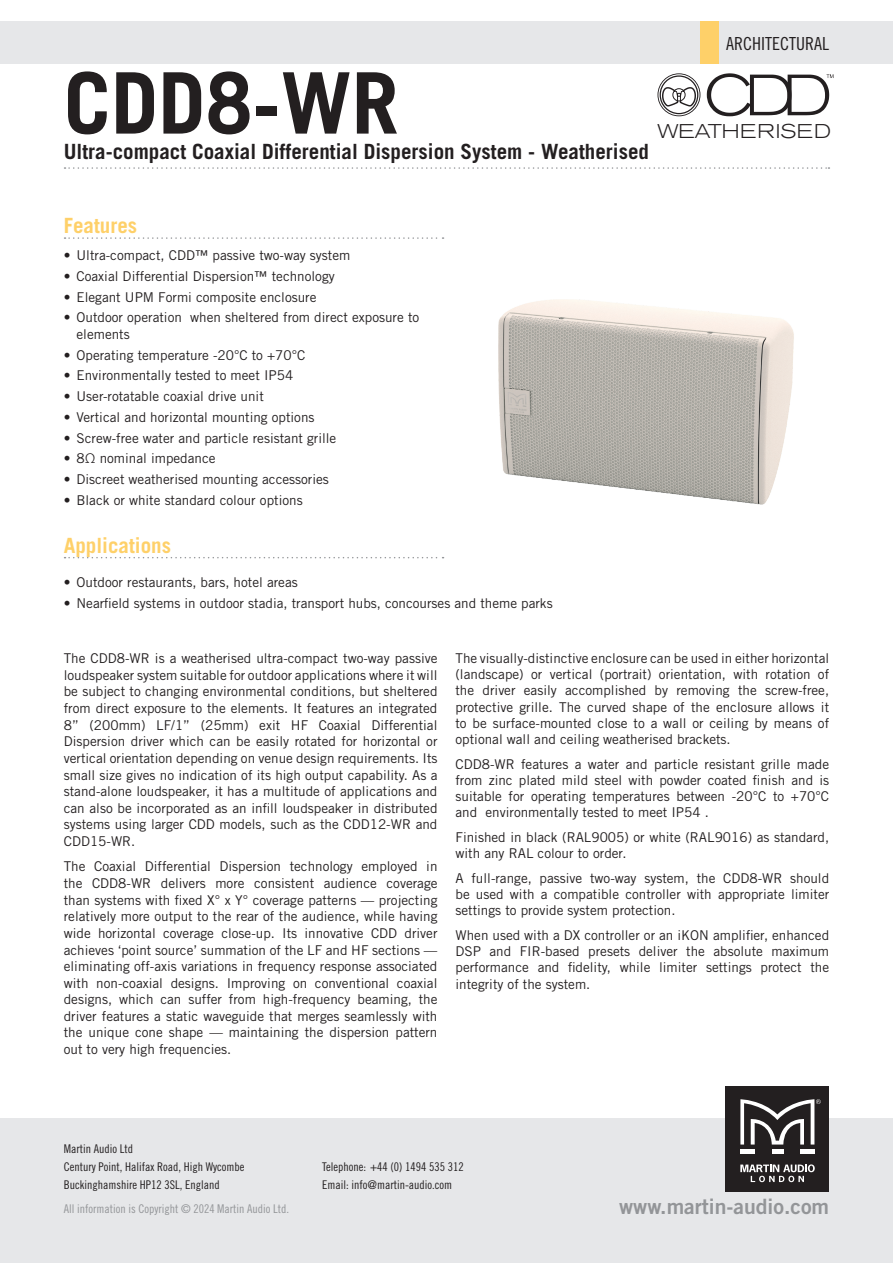
<style>
.page{position:relative;width:893px;height:1263px;background:#fff}
.page>*{position:absolute;margin:0;border:0;box-sizing:border-box;transform-origin:0 0}
.t1{font:700 84.9px "Trade Gothic LT Std";color:#231f20}
.t2{font:21.15px "Trade Gothic LT Std Bd 2";color:#939598}
.t3{font:700 21px "Trade Gothic LT Std";color:#231f20}
.t4{font:700 21px "Trade Gothic LT Std";color:#fed069}
.t5{font:300 19.8px "Akzidenz Grot Ext BQ";letter-spacing:.015em;color:#231f20}
.t6{font:18px "Trade Gothic LT Std Cn 18";color:#231f20}
.t7{font:13.5px/16.2px "Trade Gothic LT Std";color:#231f20;text-align:justify}
.t8{font:12px/18px "Trade Gothic LT Std Cn 18";color:#231f20}
.t9{font:12px "Trade Gothic LT Std Cn 18";color:#939598}
</style>
<div class="page">
<div style="left:0;top:21px;width:893px;height:43px;background:#e6e7e9"></div>
<div style="left:0;top:1118px;width:893px;height:145px;background:#e6e7e9"></div>
<div style="left:725px;top:1086px;width:104px;height:106px;background:#231f20"></div>
<div style="left:740px;top:1149px;width:15px;height:5px;background:#fff"></div>
<div style="left:800px;top:1149px;width:14px;height:5px;background:#fff"></div>
<div style="left:772px;top:1149px;width:11px;height:5px;background:#fff"></div>
<svg style="left:740px;top:1164px;width:75px;height:18px"></svg>
<svg style="left:740px;top:1099px;width:81px;height:45px"></svg>
<div style="left:701px;top:21px;width:18px;height:43px;background:#fed069"></div>
<svg style="left:65px;top:167px;width:764px;height:2px"></svg>
<svg style="left:707px;top:73px;width:126px;height:43px"></svg>
<svg style="left:657px;top:73px;width:43px;height:43px"></svg>
<svg style="left:65px;top:237px;width:379px;height:2px"></svg>
<svg style="left:65px;top:557px;width:379px;height:1px"></svg>
<img style="left:498px;top:299px;width:296px;height:206px">
<h1 class="t1" style="left:64px;top:51px;width:337px">CDD8-WR</h1>
<h3 class="t3" style="left:64px;top:138px;width:587px">Ultra-compact Coaxial Differential Dispersion System - Weatherised</h3>
<h3 class="t6" style="left:726px;top:33px;width:104px">ARCHITECTURAL</h3>
<h3 class="t5" style="left:657px;top:120px;width:175px">WEATHERISED</h3>
<h3 class="t4" style="left:64px;top:213px;width:75px">Features</h3>
<p class="t7" style="left:64px;top:247px;width:288px">• Ultra-compact, CDD™ passive two-way system</p>
<p class="t7" style="left:64px;top:268px;width:272px">• Coaxial Differential Dispersion™ technology</p>
<p class="t7" style="left:64px;top:289px;width:254px">• Elegant UPM Formi composite enclosure</p>
<p class="t7" style="left:77px;top:309px;width:344px;text-indent:-13px">• Outdoor operation when sheltered from direct exposure to elements</p>
<p class="t7" style="left:64px;top:347px;width:243px">• Operating temperature -20°C to +70°C</p>
<p class="t7" style="left:64px;top:367px;width:231px">• Environmentally tested to meet IP54</p>
<p class="t7" style="left:64px;top:388px;width:202px">• User-rotatable coaxial drive unit</p>
<p class="t7" style="left:64px;top:409px;width:252px">• Vertical and horizontal mounting options</p>
<p class="t7" style="left:64px;top:430px;width:274px">• Screw-free water and particle resistant grille</p>
<p class="t7" style="left:64px;top:450px;width:153px">• 8Ω nominal impedance</p>
<p class="t7" style="left:64px;top:471px;width:267px">• Discreet weatherised mounting accessories</p>
<p class="t7" style="left:64px;top:492px;width:240px">• Black or white standard colour options</p>
<h3 class="t4" style="left:64px;top:532px;width:109px">Applications</h3>
<p class="t7" style="left:64px;top:574px;width:235px">• Outdoor restaurants, bars, hotel areas</p>
<p class="t7" style="left:64px;top:595px;width:490px">• Nearfield systems in outdoor stadia, transport hubs, concourses and theme parks</p>
<p class="t7" style="left:64px;top:650px;width:375px;line-height:16.6px">The CDD8-WR is a weatherised ultra-compact two-way passive loudspeaker system suitable for outdoor applications where it will be subject to changing environmental conditions, but sheltered from direct exposure to the elements. It features an integrated 8” (200mm) LF/1” (25mm) exit HF Coaxial Differential Dispersion driver which can be easily rotated for horizontal or vertical orientation depending on venue design requirements. Its small size gives no indication of its high output capability. As a stand-alone loudspeaker, it has a multitude of applications and can also be incorporated as an infill loudspeaker in distributed systems using larger CDD models, such as the CDD12-WR and CDD15-WR.</p>
<p class="t7" style="left:64px;top:858px;width:375px">The Coaxial Differential Dispersion technology employed in the CDD8-WR delivers more consistent audience coverage than systems with fixed X° x Y° coverage patterns — projecting relatively more output to the rear of the audience, while having wide horizontal coverage close-up. Its innovative CDD driver achieves ‘point source’ summation of the LF and HF sections — eliminating off-axis variations in frequency response associated with non-coaxial designs. Improving on conventional coaxial designs, which can suffer from high-frequency beaming, the driver features a static waveguide that merges seamlessly with the unique cone shape — maintaining the dispersion pattern out to very high frequencies.</p>
<p class="t7" style="left:455px;top:650px;width:375px">The visually-distinctive enclosure can be used in either horizontal (landscape) or vertical (portrait) orientation, with rotation of the driver easily accomplished by removing the screw-free, protective grille. The curved shape of the enclosure allows it to be surface-mounted close to a wall or ceiling by means of optional wall and ceiling weatherised brackets.</p>
<p class="t7" style="left:455px;top:755px;width:375px">CDD8-WR features a water and particle resistant grille made from zinc plated mild steel with powder coated finish and is suitable for operating temperatures between -20°C to +70°C and environmentally tested to meet IP54 .</p>
<p class="t7" style="left:455px;top:829px;width:375px">Finished in black (RAL9005) or white (RAL9016) as standard, with any RAL colour to order.</p>
<p class="t7" style="left:455px;top:870px;width:375px">A full-range, passive two-way system, the CDD8-WR should be used with a compatible controller with appropriate limiter settings to provide system protection.</p>
<p class="t7" style="left:455px;top:927px;width:375px">When used with a DX controller or an iKON amplifier, enhanced DSP and FIR-based presets deliver the absolute maximum performance and fidelity, while limiter settings protect the integrity of the system.</p>
<p class="t8" style="left:64px;top:1140px;width:182px">Martin Audio Ltd<br>Century Point, Halifax Road, High Wycombe<br>Buckinghamshire HP12 3SL, England</p>
<p class="t9" style="left:64px;top:1202px;width:227px">All information is Copyright © 2024 Martin Audio Ltd.</p>
<p class="t8" style="left:322px;top:1158px;width:143px">Telephone: +44 (0) 1494 535 312<br>Email: info@martin-audio.com</p>
<h2 class="t2" style="left:619px;top:1194px;width:212px">www.martin-audio.com</h2>
</div>
